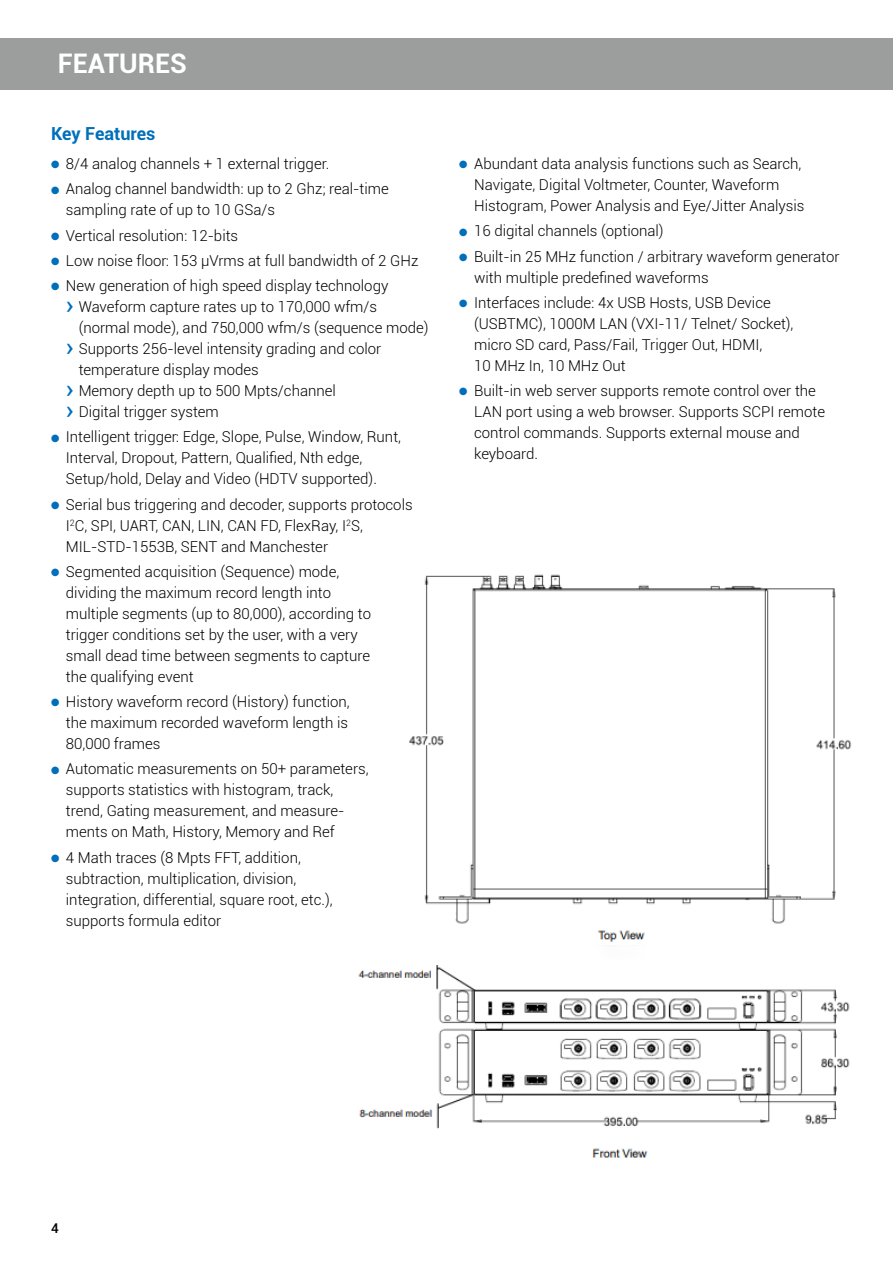
<style>
.page{position:relative;width:893px;height:1263px;background:#fff}
.page>*{position:absolute;margin:0;border:0;box-sizing:border-box;transform-origin:0 0}
.t1{font:700 27px "Roboto";color:#fff}
.t2{font:700 18px "Roboto";color:#006fba}
.t3{font:300 15px/21px "Roboto";color:#000}
.t4{font:500 13.5px "Roboto";color:#000}
.s1{color:#006fba}
.s2{font-weight:400;font-size:27px;color:#006fba}
</style>
<div class="page">
<div style="left:0;top:38px;width:893px;height:51px;background:#9c9d9d"></div>
<img style="left:409px;top:574px;width:443px;height:368px">
<img style="left:358px;top:965px;width:492px;height:193px">
<h1 class="t1" style="left:58px;top:45px;width:130px">FEATURES</h1>
<p class="t2" style="left:51px;top:120px;width:106px">Key Features</p>
<p class="t3" style="left:51px;top:153px;width:280px"><span class="s1">●</span> 8/4 analog channels + 1 external trigger.</p>
<p class="t3" style="left:66px;top:178px;width:324px;text-indent:-15px"><span class="s1">●</span> Analog channel bandwidth: up to 2 Ghz; real-time sampling rate of up to 10 GSa/s</p>
<p class="t3" style="left:51px;top:224px;width:189px"><span class="s1">●</span> Vertical resolution: 12-bits</p>
<p class="t3" style="left:51px;top:249px;width:369px"><span class="s1">●</span> Low noise floor: 153 μVrms at full bandwidth of 2 GHz</p>
<p class="t3" style="left:51px;top:275px;width:339px"><span class="s1">●</span> New generation of high speed display technology</p>
<p class="t3" style="left:66px;top:296px;width:313px"><span class="s2">›</span> Waveform capture rates up to 170,000 wfm/s</p>
<p class="t3" style="left:79px;top:317px;width:351px">(normal mode), and 750,000 wfm/s (sequence mode)</p>
<p class="t3" style="left:66px;top:338px;width:317px"><span class="s2">›</span> Supports 256-level intensity grading and color</p>
<p class="t3" style="left:79px;top:359px;width:182px">temperature display modes</p>
<p class="t3" style="left:66px;top:380px;width:272px"><span class="s2">›</span> Memory depth up to 500 Mpts/channel</p>
<p class="t3" style="left:66px;top:401px;width:154px"><span class="s2">›</span> Digital trigger system</p>
<p class="t3" style="left:66px;top:426px;width:337px;text-indent:-15px"><span class="s1">●</span> Intelligent trigger: Edge, Slope, Pulse, Window, Runt,<br>Interval, Dropout, Pattern, Qualified, Nth edge,<br>Setup/hold, Delay and Video (HDTV supported).</p>
<p class="t3" style="left:66px;top:493px;width:348px;text-indent:-15px"><span class="s1">●</span> Serial bus triggering and decoder, supports protocols<br>I<sup>2</sup>C, SPI, UART, CAN, LIN, CAN FD, FlexRay, I<sup>2</sup>S,<br>MIL-STD-1553B, SENT and Manchester</p>
<p class="t3" style="left:66px;top:560px;width:307px;text-indent:-15px"><span class="s1">●</span> Segmented acquisition (Sequence) mode, dividing the maximum record length into multiple segments (up to 80,000), according to trigger conditions set by the user, with a very small dead time between segments to capture the qualifying event</p>
<p class="t3" style="left:66px;top:691px;width:285px;text-align:justify;text-indent:-15px"><span class="s1">●</span> History waveform record (History) function, the maximum recorded waveform length is 80,000 frames</p>
<p class="t3" style="left:66px;top:758px;width:304px;text-indent:-15px"><span class="s1">●</span> Automatic measurements on 50+ parameters, supports statistics with histogram, track, trend, Gating measurement, and measure&shy;ments on Math, History, Memory and Ref</p>
<p class="t3" style="left:66px;top:846px;width:268px;text-indent:-15px"><span class="s1">●</span> 4 Math traces (8 Mpts FFT, addition, subtraction, multiplication, division, integration, differential, square root, etc.), supports formula editor</p>
<p class="t3" style="left:474px;top:153px;width:332px;text-indent:-15px"><span class="s1">●</span> Abundant data analysis functions such as Search,<br>Navigate, Digital Voltmeter, Counter, Waveform<br>Histogram, Power Analysis and Eye/Jitter Analysis</p>
<p class="t3" style="left:459px;top:220px;width:206px"><span class="s1">●</span> 16 digital channels (optional)</p>
<p class="t3" style="left:474px;top:245px;width:367px;text-indent:-15px"><span class="s1">●</span> Built-in 25 MHz function / arbitrary waveform generator with multiple predefined waveforms</p>
<p class="t3" style="left:474px;top:291px;width:321px;text-indent:-15px"><span class="s1">●</span> Interfaces include: 4x USB Hosts, USB Device (USBTMC), 1000M LAN (VXI-11/ Telnet/ Socket), micro SD card, Pass/Fail, Trigger Out, HDMI,<br>10 MHz In, 10 MHz Out</p>
<p class="t3" style="left:474px;top:380px;width:352px;text-indent:-15px"><span class="s1">●</span> Built-in web server supports remote control over the LAN port using a web browser. Supports SCPI remote control commands. Supports external mouse and keyboard.</p>
<p class="t4" style="left:51px;top:1219px;width:9px">4</p>
</div>
